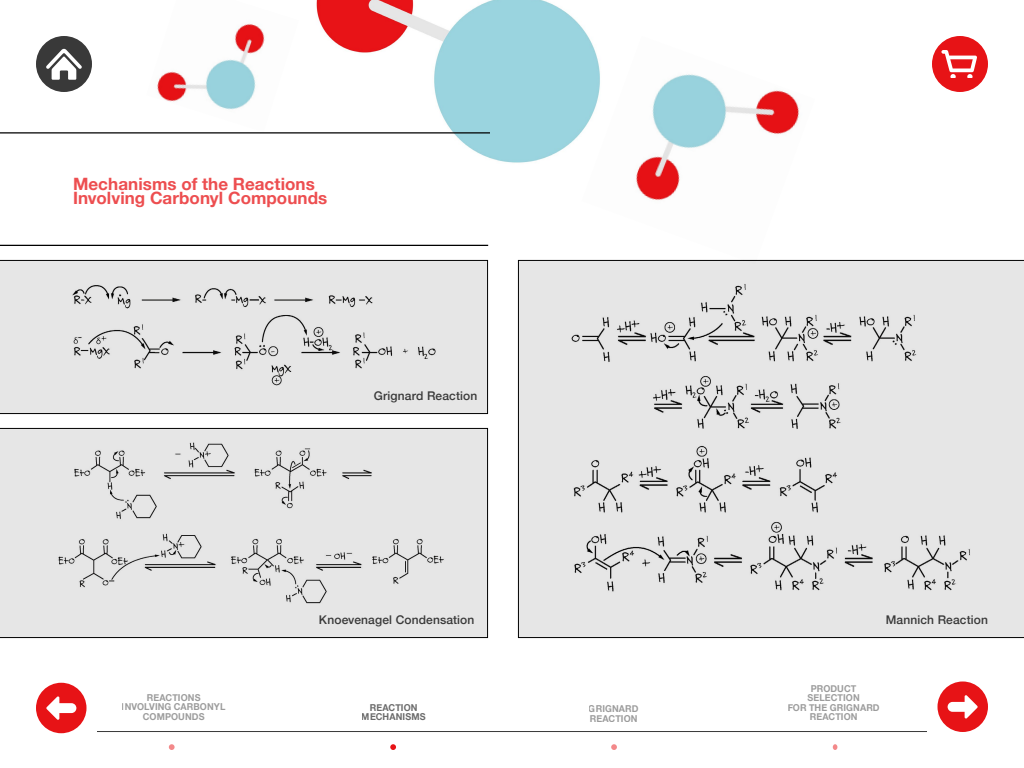
<style>
.page{position:relative;width:1024px;height:768px;background:#fff}
.page>*{position:absolute;margin:0;border:0;box-sizing:border-box;transform-origin:0 0}
.t1{font:700 17px/14px "Helvetica Neue";letter-spacing:.005em;color:#ed4e50}
.t2{font:500 12px "Helvetica Neue";letter-spacing:.01em;color:#393939}
.t3{font:700 9.5px/9.5px "Helvetica Neue";letter-spacing:.01em;color:#393939;text-align:center;scale:.95 1}
</style>
<div class="page">
<div style="left:938px;top:682px;width:50px;height:50px;background:#e71316;border-radius:50%"></div>
<svg style="left:948px;top:695px;width:30px;height:24px"></svg>
<div style="left:932px;top:36px;width:56px;height:56px;background:#e71316;border-radius:50%"></div>
<svg style="left:941px;top:50px;width:36px;height:28px"></svg>
<img style="left:316px;top:0;width:272px;height:163px">
<img style="left:157px;top:23px;width:108px;height:87px">
<div style="left:0;top:260px;width:488px;height:154px;background:#e6e6e6"></div>
<hr style="left:0;top:132px;width:490px;height:2px;background:#000">
<hr style="left:0;top:245px;width:488px;height:1px;background:#000">
<div style="left:0;top:428px;width:488px;height:210px;background:#e6e6e6"></div>
<div style="left:518px;top:260px;width:506px;height:378px;background:#e6e6e6"></div>
<img style="left:582px;top:36px;width:233px;height:228px">
<hr style="left:97px;top:731px;width:830px;height:1px;background:#393939">
<svg style="left:169px;top:744px;width:6px;height:6px"></svg>
<svg style="left:390px;top:744px;width:6px;height:6px"></svg>
<svg style="left:611px;top:744px;width:6px;height:6px"></svg>
<svg style="left:833px;top:744px;width:4px;height:6px"></svg>
<div style="left:36px;top:36px;width:56px;height:56px;background:#393939;border-radius:50%"></div>
<svg style="left:46px;top:49px;width:36px;height:31px"></svg>
<div style="left:36px;top:683px;width:50px;height:50px;background:#e71316;border-radius:50%"></div>
<svg style="left:46px;top:696px;width:30px;height:24px"></svg>
<h1 class="t1" style="left:73px;top:177px;width:256px">Mechanisms of the Reactions<br>Involving Carbonyl Compounds</h1>
<p class="t2" style="left:374px;top:386px;width:105px">Grignard Reaction</p>
<p class="t2" style="left:319px;top:610px;width:157px">Knoevenagel Condensation</p>
<p class="t2" style="left:886px;top:610px;width:104px">Mannich Reaction</p>
<p class="t3" style="left:122px;top:693px;width:110px">REACTIONS<br>INVOLVING CARBONYL<br>COMPOUNDS</p>
<p class="t3" style="left:362px;top:703px;width:69px">REACTION<br>MECHANISMS</p>
<p class="t3" style="left:589px;top:704px;width:54px;text-align:left">GRIGNARD<br>REACTION</p>
<p class="t3" style="left:788px;top:684px;width:98px">PRODUCT<br>SELECTION<br>FOR THE GRIGNARD<br>REACTION</p>
</div>
